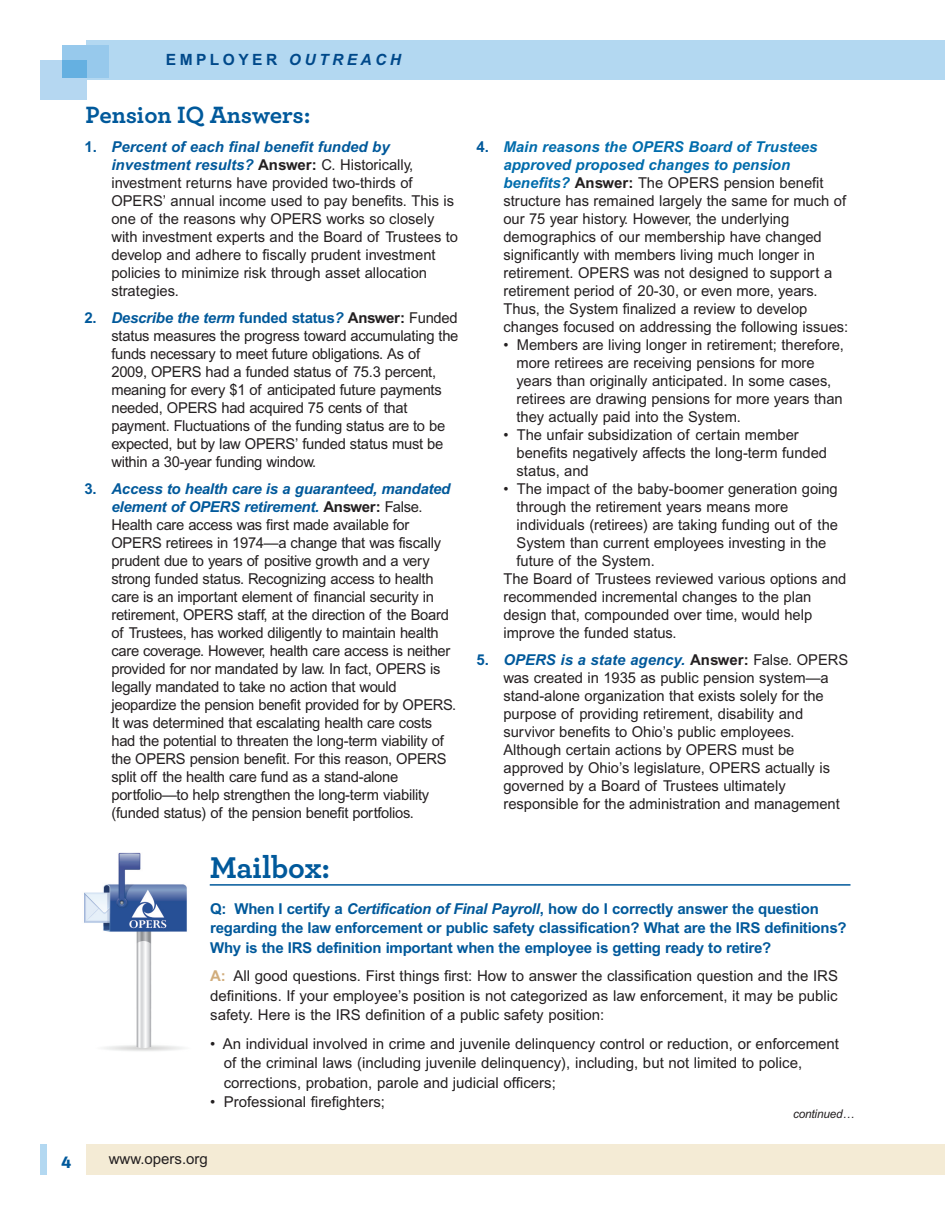
<style>
.page{position:relative;width:945px;height:1215px;background:#fff}
.page>*{position:absolute;margin:0;border:0;box-sizing:border-box;transform-origin:0 0}
.t1{font:700 31.5px "Archer";letter-spacing:-.005em;color:#00599b}
.t2{font:700 24.75px "Archer";letter-spacing:-.005em;color:#00599b}
.t3{font:18.75px "Imago Mdm";color:#00599b}
.t4{font:700 15.6px "Arial MT Std";letter-spacing:.22em;color:#00498a}
.t5{font:15px/18px "Arial";color:#231f20}
.t6{font:15px/18px "Arial";letter-spacing:-.02em;color:#231f20}
.t7{font:15px/19.5px "Arial MT Std";color:#231f20;text-align:justify}
.t8{font:italic 700 15px/18px "Arial MT Std";letter-spacing:-.015em;color:#00599b}
.t9{font:700 15px/19.5px "Arial MT Std";letter-spacing:-.015em;color:#00599b}
.t10{font:italic 700 15px/18px "Arial MT Std";color:#006cac;text-align:center}
.t11{font:italic 12px "Arial MT Std";letter-spacing:-.015em;color:#231f20}
.s1{font-style:italic}
.s2{font-family:"Arial";font-style:normal}
.s3{font-family:"Arial";font-style:normal;color:#231f20}
.s4{font-family:"Arial";font-weight:400;font-style:normal;color:#231f20}
.s5{font-style:normal}
.s6{font-family:"Arial";font-style:normal;color:#00599b}
.s7{font-family:"Arial MT Std";font-weight:700;font-style:italic;color:#006cac}
.s8{font-weight:700}
.s9{font-weight:700;color:#d1ad7c}
</style>
<div class="page">
<div style="left:932px;top:40px;width:13px;height:40px;background:#b3d8f1"></div>
<div style="left:932px;top:1144px;width:13px;height:30px;background:#f4ebd5"></div>
<div style="left:86px;top:40px;width:846px;height:40px;background:#b3d8f1"></div>
<div style="left:40px;top:60px;width:47px;height:40px;background:#b5d7f1"></div>
<div style="left:62px;top:45px;width:46px;height:32px;background:#97c9ec"></div>
<div style="left:62px;top:60px;width:25px;height:17px;background:#65b0e1"></div>
<div style="left:86px;top:1144px;width:846px;height:30px;background:#f4ebd5"></div>
<div style="left:40px;top:1144px;width:7px;height:30px;background:#b3d8f1"></div>
<img style="left:84px;top:852px;width:103px;height:199px">
<hr style="left:210px;top:884px;width:640px;height:2px;background:#00599b">
<p class="t4" style="left:166px;top:54px;width:237px">EMPLOYER <span class="s1">OUTREACH</span></p>
<h2 class="t2" style="left:86px;top:107px;width:227px">Pension IQ Answers:</h2>
<p class="t8" style="left:111px;top:139px;width:303px;text-indent:-27px"><span class="s2">1.</span> Percent of each final benefit funded by investment results? <span class="s3">Answer:</span> <span class="s4">C. Historically,</span></p>
<p class="t5" style="left:111px;top:175px;width:348px">investment returns have provided two-thirds of OPERS’ annual income used to pay benefits. This is one of the reasons why OPERS works so closely with investment experts and the Board of Trustees to develop and adhere to fiscally prudent investment policies to minimize risk through asset allocation strategies.</p>
<p class="t8" style="left:84px;top:310px;width:375px"><span class="s2">2.</span> Describe the term <span class="s5">funded status</span>? <span class="s3">Answer:</span> <span class="s4">Funded</span></p>
<p class="t6" style="left:111px;top:328px;width:349px">status measures the progress toward accumulating the funds necessary to meet future obligations. As of 2009, OPERS had a funded status of 75.3 percent, meaning for every $1 of anticipated future payments needed, OPERS had acquired 75 cents of that payment. Fluctuations of the funding status are to be expected, but by law OPERS’ funded status must be within a 30-year funding window.</p>
<p class="t8" style="left:84px;top:481px;width:368px;text-align:center"><span class="s2">3.</span> Access to health care is a guaranteed, mandated element of OPERS retirement. <span class="s3">Answer:</span> <span class="s4">False.</span></p>
<p class="t6" style="left:111px;top:517px;width:346px">Health care access was first made available for OPERS retirees in 1974—a change that was fiscally prudent due to years of positive growth and a very strong funded status. Recognizing access to health care is an important element of financial security in retirement, OPERS staff, at the direction of the Board of Trustees, has worked diligently to maintain health care coverage. However, health care access is neither provided for nor mandated by law. In fact, OPERS is legally mandated to take no action that would jeopardize the pension benefit provided for by OPERS.<br>It was determined that escalating health care costs had the potential to threaten the long-term viability of the OPERS pension benefit. For this reason, OPERS split off the health care fund as a stand-alone portfolio—to help strengthen the long-term viability (funded status) of the pension benefit portfolios.</p>
<h1 class="t1" style="left:210px;top:857px;width:122px">Mailbox:</h1>
<p class="t10" style="left:476px;top:139px;width:342px"><span class="s6">4.</span> Main reasons the OPERS Board of Trustees approved proposed changes to pension</p>
<p class="t5" style="left:503px;top:175px;width:346px"><span class="s7">benefits?</span> <span class="s8">Answer:</span> The OPERS pension benefit structure has remained largely the same for much of our 75 year history. However, the underlying demographics of our membership have changed significantly with members living much longer in retirement. OPERS was not designed to support a retirement period of 20-30, or even more, years.<br>Thus, the System finalized a review to develop changes focused on addressing the following issues:</p>
<p class="t5" style="left:517px;top:337px;width:329px;text-indent:-13px">• Members are living longer in retirement; therefore, more retirees are receiving pensions for more years than originally anticipated. In some cases, retirees are drawing pensions for more years than they actually paid into the System.</p>
<p class="t5" style="left:517px;top:427px;width:312px;text-indent:-13px">• The unfair subsidization of certain member benefits negatively affects the long-term funded status, and</p>
<p class="t5" style="left:503px;top:481px;width:336px">• The impact of the baby-boomer generation going</p>
<p class="t5" style="left:517px;top:499px;width:273px">through the retirement years means more</p>
<p class="t5" style="left:517px;top:517px;width:323px">individuals (retirees) are taking funding out of the</p>
<p class="t5" style="left:517px;top:535px;width:311px">System than current employees investing in the</p>
<p class="t5" style="left:517px;top:553px;width:140px">future of the System.</p>
<p class="t5" style="left:503px;top:571px;width:344px">The Board of Trustees reviewed various options and</p>
<p class="t5" style="left:503px;top:589px;width:309px">recommended incremental changes to the plan</p>
<p class="t5" style="left:503px;top:607px;width:310px">design that, compounded over time, would help</p>
<p class="t5" style="left:503px;top:625px;width:175px">improve the funded status.</p>
<p class="t8" style="left:476px;top:652px;width:373px"><span class="s2">5.</span> OPERS is a state agency. <span class="s3">Answer:</span> <span class="s4">False. OPERS</span></p>
<p class="t5" style="left:503px;top:670px;width:338px">was created in 1935 as public pension system—a stand-alone organization that exists solely for the purpose of providing retirement, disability and survivor benefits to Ohio’s public employees.<br>Although certain actions by OPERS must be approved by Ohio’s legislature, OPERS actually is governed by a Board of Trustees ultimately responsible for the administration and management</p>
<p class="t9" style="left:210px;top:900px;width:638px">Q: When I certify a <span class="s1">Certification of Final Payroll</span>, how do I correctly answer the question regarding the law enforcement or public safety classification? What are the IRS definitions?<br>Why is the IRS definition important when the employee is getting ready to retire?</p>
<p class="t7" style="left:210px;top:967px;width:629px"><span class="s9">A:</span> All good questions. First things first: How to answer the classification question and the IRS definitions. If your employee’s position is not categorized as law enforcement, it may be public safety. Here is the IRS definition of a public safety position:</p>
<p class="t7" style="left:224px;top:1035px;width:617px;text-align:left;text-indent:-13px">• An individual involved in crime and juvenile delinquency control or reduction, or enforcement of the criminal laws (including juvenile delinquency), including, but not limited to police, corrections, probation, parole and judicial officers;</p>
<p class="t7" style="left:210px;top:1093px;width:176px">• Professional firefighters;</p>
<p class="t11" style="left:793px;top:1109px;width:62px">continued…</p>
<p class="t3" style="left:61px;top:1156px;width:12px">4</p>
<p class="t7" style="left:109px;top:1150px;width:101px">www.opers.org</p>
</div>
